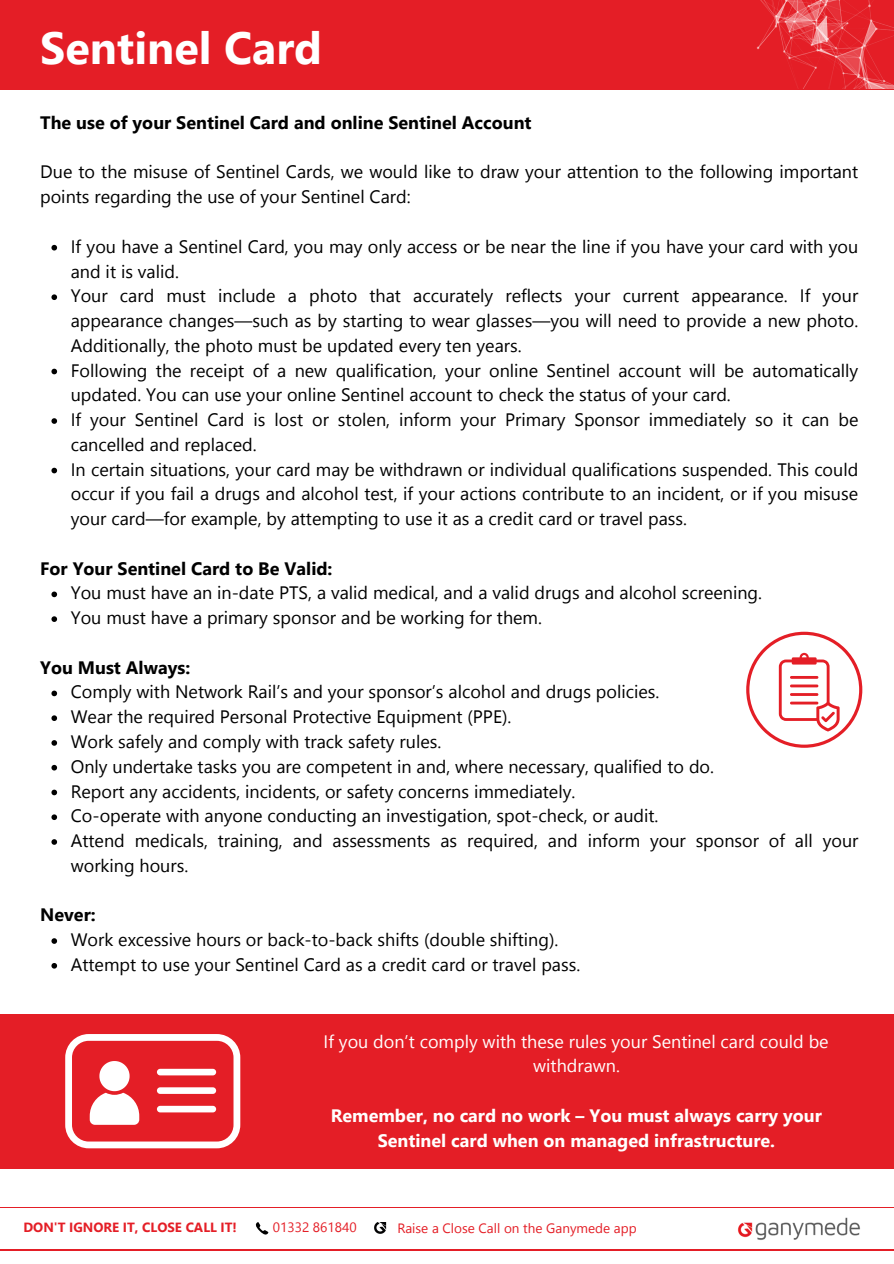
<style>
.page{position:relative;width:894px;height:1264px;background:#fff}
.page>*{position:absolute;margin:0;border:0;box-sizing:border-box;transform-origin:0 0}
.t1{font:700 45px "Nirmala UI";color:#fff}
.t2{font:18px/24.8px "Nirmala UI";color:#000}
.t3{font:700 18px "Nirmala UI";color:#000}
.t4{font:700 18px/24.8px "Nirmala UI";color:#fffffe;text-align:center}
.t5{font:18px/24.8px "Nirmala UI";color:#fffffe;text-align:center}
.t6{font:13.5px "Nirmala UI";color:#e41e26}
.t7{font:700 13.35px "Nirmala UI";color:#e41e26}
</style>
<div class="page">
<div style="left:0;top:0;width:893px;height:89px;background:#e41e26"></div>
<img style="left:756px;top:0;width:137px;height:89px">
<div style="left:0;top:1206px;width:893px;height:44px;background:linear-gradient(to right,#fff,#fff)"></div>
<div style="left:0;top:1208px;width:893px;height:40px;background:#fff"></div>
<img style="left:737px;top:1217px;width:123px;height:23px">
<svg style="left:255px;top:1222px;width:13px;height:13px"></svg>
<svg style="left:374px;top:1222px;width:13px;height:12px"></svg>
<svg style="left:51px;top:245px;width:6px;height:5px"></svg>
<svg style="left:51px;top:294px;width:6px;height:6px"></svg>
<svg style="left:51px;top:369px;width:6px;height:5px"></svg>
<svg style="left:51px;top:418px;width:6px;height:6px"></svg>
<svg style="left:51px;top:468px;width:6px;height:5px"></svg>
<svg style="left:51px;top:591px;width:6px;height:6px"></svg>
<svg style="left:51px;top:616px;width:6px;height:6px"></svg>
<svg style="left:51px;top:690px;width:6px;height:6px"></svg>
<svg style="left:51px;top:715px;width:6px;height:6px"></svg>
<svg style="left:51px;top:740px;width:6px;height:5px"></svg>
<svg style="left:51px;top:765px;width:6px;height:5px"></svg>
<svg style="left:51px;top:789px;width:6px;height:6px"></svg>
<svg style="left:51px;top:814px;width:6px;height:6px"></svg>
<svg style="left:51px;top:839px;width:6px;height:5px"></svg>
<svg style="left:51px;top:938px;width:6px;height:5px"></svg>
<svg style="left:51px;top:963px;width:6px;height:5px"></svg>
<div style="left:0;top:1014px;width:893px;height:154px;background:#e41e26"></div>
<svg style="left:65px;top:1034px;width:175px;height:114px"></svg>
<div style="left:157px;top:1068px;width:59px;height:7px;background:#fff;border-radius:3px"></div>
<div style="left:157px;top:1087px;width:59px;height:6px;background:#fff;border-radius:3px"></div>
<div style="left:157px;top:1105px;width:59px;height:7px;background:#fff;border-radius:3px"></div>
<svg style="left:746px;top:631px;width:115px;height:116px"></svg>
<p class="t1" style="left:40px;top:16px;width:283px">Sentinel Card</p>
<h3 class="t3" style="left:40px;top:109px;width:493px">The use of your Sentinel Card and online Sentinel Account</h3>
<p class="t2" style="left:40px;top:159px;width:819px">Due to the misuse of Sentinel Cards, we would like to draw your attention to the following important points regarding the use of your Sentinel Card:</p>
<p class="t2" style="left:71px;top:233px;width:788px">If you have a Sentinel Card, you may only access or be near the line if you have your card with you and it is valid.</p>
<p class="t2" style="left:71px;top:282px;width:788px;text-align:justify">Your card must include a photo that accurately reflects your current appearance. If your appearance changes—such as by starting to wear glasses—you will need to provide a new photo.<br>Additionally, the photo must be updated every ten years.</p>
<p class="t2" style="left:71px;top:357px;width:788px">Following the receipt of a new qualification, your online Sentinel account will be automatically updated. You can use your online Sentinel account to check the status of your card.</p>
<p class="t2" style="left:71px;top:406px;width:788px">If your Sentinel Card is lost or stolen, inform your Primary Sponsor immediately so it can be cancelled and replaced.</p>
<h2 class="t2" style="left:71px;top:456px;width:788px;text-align:justify">In certain situations, your card may be withdrawn or individual qualifications suspended. This could occur if you fail a drugs and alcohol test, if your actions contribute to an incident, or if you misuse your card—for example, by attempting to use it as a credit card or travel pass.</h2>
<p class="t3" style="left:40px;top:555px;width:294px">For Your Sentinel Card to Be Valid:</p>
<p class="t2" style="left:71px;top:579px;width:692px">You must have an in-date PTS, a valid medical, and a valid drugs and alcohol screening.</p>
<h2 class="t2" style="left:71px;top:604px;width:472px">You must have a primary sponsor and be working for them.</h2>
<p class="t3" style="left:40px;top:654px;width:151px">You Must Always:</p>
<p class="t2" style="left:71px;top:678px;width:590px">Comply with Network Rail’s and your sponsor’s alcohol and drugs policies.</p>
<p class="t2" style="left:71px;top:703px;width:442px">Wear the required Personal Protective Equipment (PPE).</p>
<p class="t2" style="left:71px;top:728px;width:372px">Work safely and comply with track safety rules.</p>
<p class="t2" style="left:71px;top:753px;width:644px">Only undertake tasks you are competent in and, where necessary, qualified to do.</p>
<p class="t2" style="left:71px;top:777px;width:506px">Report any accidents, incidents, or safety concerns immediately.</p>
<p class="t2" style="left:71px;top:802px;width:589px">Co-operate with anyone conducting an investigation, spot-check, or audit.</p>
<h2 class="t2" style="left:71px;top:827px;width:788px">Attend medicals, training, and assessments as required, and inform your sponsor of all your working hours.</h2>
<p class="t3" style="left:40px;top:901px;width:57px">Never:</p>
<p class="t2" style="left:71px;top:926px;width:489px">Work excessive hours or back-to-back shifts (double shifting).</p>
<p class="t2" style="left:71px;top:951px;width:510px">Attempt to use your Sentinel Card as a credit card or travel pass.</p>
<p class="t5" style="left:323px;top:1027px;width:506px">If you don’t comply with these rules your Sentinel card could be withdrawn.</p>
<p class="t4" style="left:330px;top:1101px;width:492px">Remember, no card no work – You must always carry your<br>Sentinel card when on managed infrastructure.</p>
<h3 class="t7" style="left:23px;top:1217px;width:215px">DON'T IGNORE IT, CLOSE CALL IT!</h3>
<h2 class="t6" style="left:273px;top:1216px;width:85px">01332 861840</h2>
<h4 class="t6" style="left:397px;top:1218px;width:241px">Raise a Close Call on the Ganymede app</h4>
</div>
